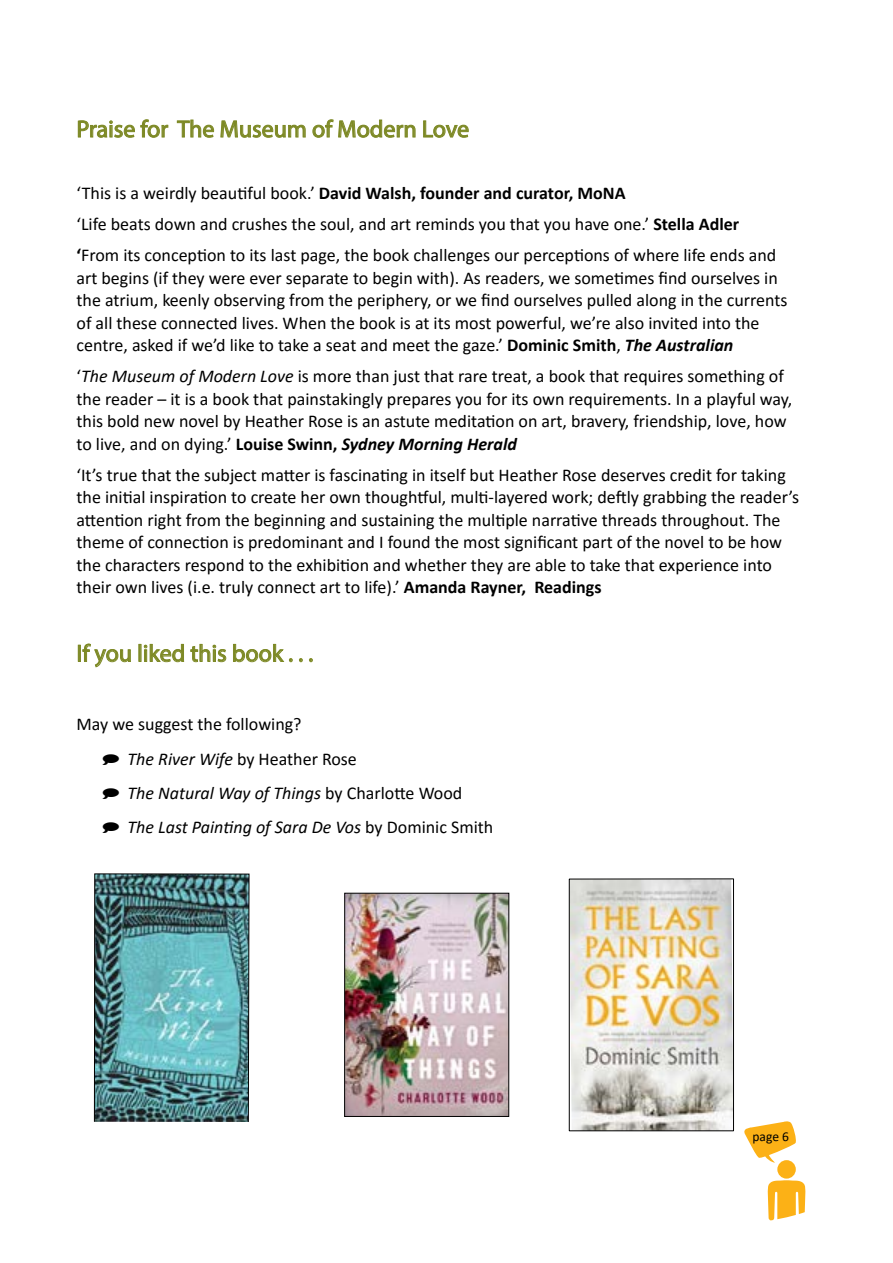
<style>
.page{position:relative;width:893px;height:1263px;background:#fff}
.page>*{position:absolute;margin:0;border:0;box-sizing:border-box;transform-origin:0 0}
.t1{font:24px "Myriad Pro";color:#7d8925}
.t2{font:18px/22.5px "Calibri";color:#000}
.t3{font:13.5px "Calibri";color:#000}
.s1{font-weight:700}
.s2{font-weight:700;font-style:italic}
.s3{font-style:italic}
</style>
<div class="page">
<div style="left:777px;top:1160px;width:19px;height:18px;background:#fcb116;border-radius:50%"></div>
<svg style="left:768px;top:1180px;width:37px;height:40px"></svg>
<svg style="left:744px;top:1121px;width:52px;height:42px"></svg>
<svg style="left:78px;top:119px;width:91px;height:19px"></svg>
<svg style="left:177px;top:119px;width:37px;height:19px"></svg>
<svg style="left:220px;top:120px;width:86px;height:18px"></svg>
<svg style="left:312px;top:119px;width:104px;height:19px"></svg>
<svg style="left:423px;top:120px;width:46px;height:18px"></svg>
<div style="left:78px;top:645px;width:3px;height:17px;border:1px solid #7d8925"></div>
<svg style="left:82px;top:643px;width:49px;height:25px"></svg>
<svg style="left:139px;top:643px;width:45px;height:19px"></svg>
<svg style="left:190px;top:644px;width:37px;height:18px"></svg>
<svg style="left:233px;top:643px;width:60px;height:19px"></svg>
<svg style="left:299px;top:658px;width:4px;height:4px"></svg>
<svg style="left:309px;top:658px;width:4px;height:4px"></svg>
<img style="left:94px;top:873px;width:155px;height:249px">
<img style="left:346px;top:895px;width:161px;height:220px">
<div style="left:344px;top:893px;width:165px;height:224px;border:1px solid #000"></div>
<img style="left:571px;top:881px;width:161px;height:248px">
<div style="left:569px;top:879px;width:165px;height:252px;border:1px solid #000"></div>
<h1 class="t1" style="left:77px;top:114px;width:394px">Praise for The Museum of Modern Love</h1>
<p class="t2" style="left:77px;top:177px;width:701px;line-height:31px">‘This is a weirdly beautiful book.’ <span class="s1">David Walsh, founder and curator, MoNA<br></span>‘Life beats down and crushes the soul, and art reminds you that you have one.’ <span class="s1">Stella Adler ‘</span>From its conception to its last page, the book challenges our perceptions of where life ends and</p>
<p class="t2" style="left:77px;top:266px;width:712px">art begins (if they were ever separate to begin with). As readers, we sometimes find ourselves in the atrium, keenly observing from the periphery, or we find ourselves pulled along in the currents of all these connected lives. When the book is at its most powerful, we’re also invited into the centre, asked if we’d like to take a seat and meet the gaze.’ <span class="s1">Dominic Smith</span>, <span class="s2">The Australian</span></p>
<p class="t2" style="left:77px;top:364px;width:717px">‘<span class="s3">The Museum of Modern Love</span> is more than just that rare treat, a book that requires something of the reader – it is a book that painstakingly prepares you for its own requirements. In a playful way, this bold new novel by Heather Rose is an astute meditation on art, bravery, friendship, love, how to live, and on dying.’ <span class="s1">Louise Swinn,</span> <span class="s2">Sydney Morning Herald</span></p>
<p class="t2" style="left:77px;top:463px;width:724px">‘It’s true that the subject matter is fascinating in itself but Heather Rose deserves credit for taking the initial inspiration to create her own thoughtful, multi-layered work; deftly grabbing the reader’s attention right from the beginning and sustaining the multiple narrative threads throughout. The theme of connection is predominant and I found the most significant part of the novel to be how the characters respond to the exhibition and whether they are able to take that experience into their own lives (i.e. truly connect art to life).’ <span class="s1">Amanda Rayner, Readings</span></p>
<h1 class="t1" style="left:77px;top:639px;width:238px">If you liked this book . . .</h1>
<p class="t2" style="left:128px;top:706px;width:367px;line-height:34.3px;text-indent:-51px">May we suggest the following?<br><span class="s3">The River Wife</span> by Heather Rose<br><span class="s3">The Natural Way of Things</span> by Charlotte Wood <span class="s3">The Last Painting of Sara De Vos</span> by Dominic Smith</p>
<p class="t3" style="left:752px;top:1127px;width:38px">page 6</p>
</div>
